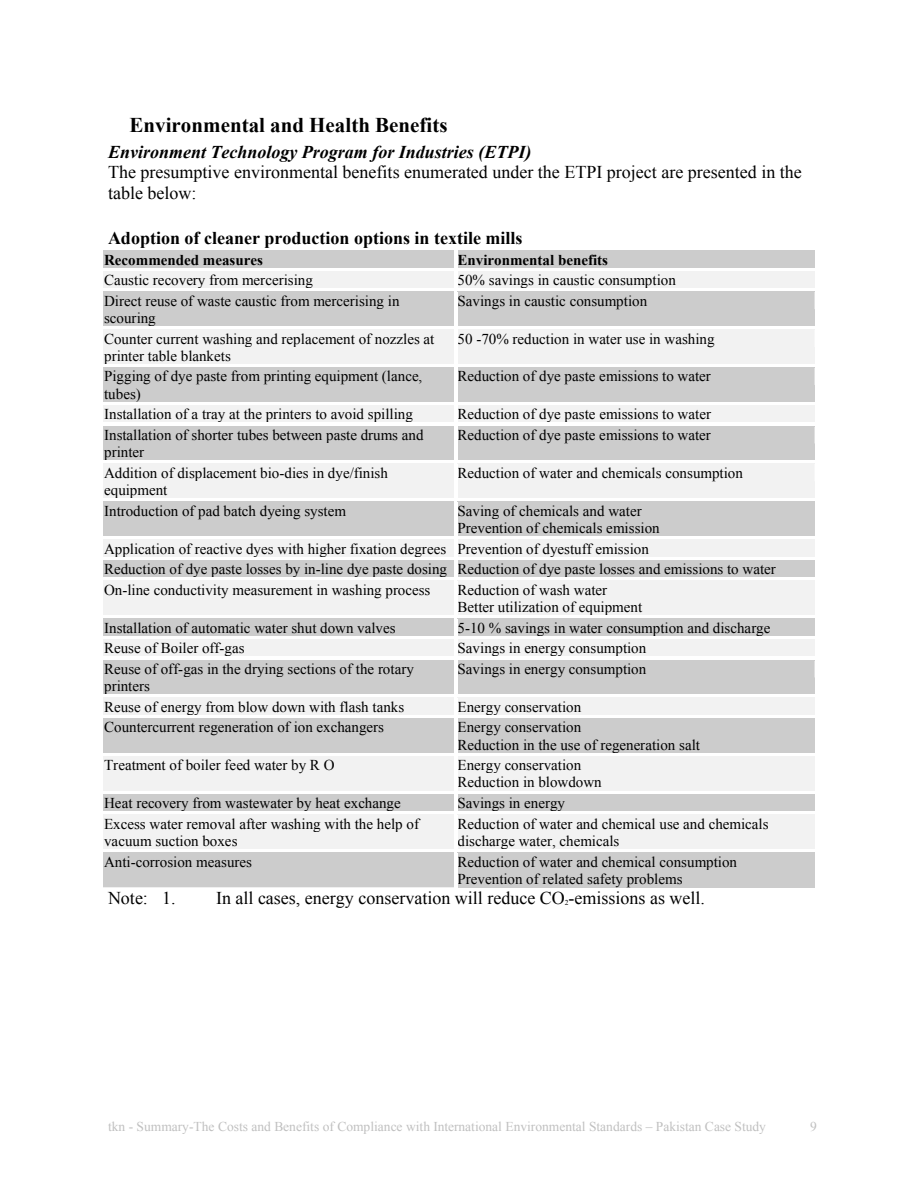
<style>
.page{position:relative;width:918px;height:1188px;background:#fff}
.page>*{position:absolute;margin:0;border:0;box-sizing:border-box;transform-origin:0 0}
.t1{font:700 21px "Times New Roman";color:#000}
.t2{font:18px/20.7px "Times New Roman";color:#000}
.t3{font:700 18px "Times New Roman";color:#000}
.t4{font:italic 700 18px "Times New Roman";color:#000}
.t5{font:15px/17.2px "Times New Roman";color:#000}
.t6{font:700 15px "Times New Roman";color:#000}
.t7{font:13.5px "Times New Roman";color:#c0c0c0}
.t8{font:7.5px "Times New Roman";color:#000}
</style>
<div class="page">
<div style="left:103px;top:251px;width:351px;height:17px;background:#ccc"></div>
<div style="left:458px;top:251px;width:357px;height:17px;background:#ccc"></div>
<div style="left:103px;top:271px;width:351px;height:18px;background:#f2f2f2"></div>
<div style="left:458px;top:271px;width:357px;height:18px;background:#f2f2f2"></div>
<div style="left:103px;top:540px;width:351px;height:17px;background:#f2f2f2"></div>
<div style="left:458px;top:540px;width:357px;height:17px;background:#f2f2f2"></div>
<svg style="left:103px;top:291px;width:712px;height:249px"></svg>
<svg style="left:458px;top:536px;width:357px;height:4px"></svg>
<div style="left:103px;top:560px;width:351px;height:18px;background:#ccc"></div>
<div style="left:458px;top:560px;width:357px;height:18px;background:#ccc"></div>
<hr style="left:814px;top:581px;width:1px;height:35px;background:#f2f2f2">
<div style="left:458px;top:581px;width:356px;height:17px;background:#f2f2f2"></div>
<div style="left:458px;top:598px;width:356px;height:18px;background:#f2f2f2"></div>
<div style="left:103px;top:619px;width:351px;height:17px;background:#ccc"></div>
<div style="left:458px;top:619px;width:357px;height:17px;background:#ccc"></div>
<svg style="left:103px;top:580px;width:355px;height:39px"></svg>
<svg style="left:103px;top:640px;width:1px;height:16px"></svg>
<div style="left:104px;top:640px;width:350px;height:17px;background:#f2f2f2"></div>
<hr style="left:103px;top:639px;width:351px;height:1px;background:#f2f2f2">
<hr style="left:103px;top:660px;width:1px;height:35px;background:#ccc">
<div style="left:104px;top:660px;width:350px;height:17px;background:#ccc"></div>
<div style="left:104px;top:677px;width:350px;height:18px;background:#ccc"></div>
<div style="left:103px;top:698px;width:351px;height:17px;background:#f2f2f2"></div>
<div style="left:458px;top:698px;width:357px;height:17px;background:#f2f2f2"></div>
<svg style="left:457px;top:639px;width:358px;height:59px"></svg>
<hr style="left:458px;top:695px;width:357px;height:3px;background:#fff">
<hr style="left:814px;top:719px;width:1px;height:34px;background:#ccc">
<div style="left:458px;top:719px;width:356px;height:17px;background:#ccc"></div>
<div style="left:458px;top:736px;width:356px;height:17px;background:#ccc"></div>
<svg style="left:458px;top:718px;width:357px;height:1px"></svg>
<hr style="left:814px;top:757px;width:1px;height:34px;background:#f2f2f2">
<div style="left:458px;top:757px;width:356px;height:17px;background:#f2f2f2"></div>
<div style="left:458px;top:774px;width:356px;height:17px;background:#f2f2f2"></div>
<hr style="left:458px;top:756px;width:357px;height:1px;background:#f2f2f2">
<div style="left:103px;top:794px;width:351px;height:18px;background:#ccc"></div>
<div style="left:458px;top:794px;width:357px;height:18px;background:#ccc"></div>
<svg style="left:103px;top:718px;width:351px;height:73px"></svg>
<hr style="left:103px;top:815px;width:1px;height:35px;background:#f2f2f2">
<div style="left:104px;top:815px;width:350px;height:17px;background:#f2f2f2"></div>
<div style="left:104px;top:832px;width:350px;height:18px;background:#f2f2f2"></div>
<hr style="left:814px;top:815px;width:1px;height:35px;background:#f2f2f2">
<div style="left:458px;top:815px;width:356px;height:17px;background:#f2f2f2"></div>
<div style="left:458px;top:832px;width:356px;height:18px;background:#f2f2f2"></div>
<hr style="left:814px;top:853px;width:1px;height:34px;background:#ccc">
<div style="left:458px;top:853px;width:356px;height:17px;background:#ccc"></div>
<div style="left:458px;top:870px;width:356px;height:17px;background:#ccc"></div>
<div style="left:103px;top:852px;width:355px;height:35px;background:#ccc"></div>
<hr style="left:454px;top:853px;width:4px;height:34px;background:#fff">
<h1 class="t1" style="left:130px;top:113px;width:319px">Environmental and Health Benefits</h1>
<p class="t4" style="left:108px;top:142px;width:425px">Environment Technology Program for Industries (ETPI)</p>
<p class="t2" style="left:108px;top:162px;width:695px">The presumptive environmental benefits enumerated under the ETPI project are presented in the table below:</p>
<p class="t3" style="left:108px;top:228px;width:416px">Adoption of cleaner production options in textile mills</p>
<p class="t6" style="left:104px;top:251px;width:160px">Recommended measures</p>
<p class="t6" style="left:458px;top:251px;width:152px">Environmental benefits</p>
<p class="t5" style="left:104px;top:271px;width:210px">Caustic recovery from mercerising</p>
<p class="t5" style="left:458px;top:271px;width:220px">50% savings in caustic consumption</p>
<p class="t5" style="left:104px;top:292px;width:297px">Direct reuse of waste caustic from mercerising in scouring</p>
<p class="t5" style="left:458px;top:292px;width:191px">Savings in caustic consumption</p>
<p class="t5" style="left:104px;top:330px;width:332px">Counter current washing and replacement of nozzles at printer table blankets</p>
<p class="t5" style="left:458px;top:330px;width:259px">50 -70% reduction in water use in washing</p>
<p class="t5" style="left:104px;top:368px;width:320px">Pigging of dye paste from printing equipment (lance, tubes)</p>
<p class="t5" style="left:458px;top:368px;width:255px">Reduction of dye paste emissions to water</p>
<p class="t5" style="left:104px;top:406px;width:310px">Installation of a tray at the printers to avoid spilling</p>
<p class="t5" style="left:458px;top:406px;width:255px">Reduction of dye paste emissions to water</p>
<p class="t5" style="left:104px;top:426px;width:321px">Installation of shorter tubes between paste drums and printer</p>
<p class="t5" style="left:458px;top:426px;width:255px">Reduction of dye paste emissions to water</p>
<p class="t5" style="left:104px;top:464px;width:285px">Addition of displacement bio-dies in dye/finish equipment</p>
<p class="t5" style="left:458px;top:464px;width:287px">Reduction of water and chemicals consumption</p>
<p class="t5" style="left:104px;top:502px;width:244px">Introduction of pad batch dyeing system</p>
<p class="t5" style="left:458px;top:502px;width:204px">Saving of chemicals and water<br>Prevention of chemicals emission</p>
<p class="t5" style="left:104px;top:538px;width:673px;line-height:20.5px">Application of reactive dyes with higher fixation degrees Prevention of dyestuff emission<br>Reduction of dye paste losses by in-line dye paste dosing Reduction of dye paste losses and emissions to water<br>On-line conductivity measurement in washing process</p>
<p class="t5" style="left:458px;top:581px;width:186px">Reduction of wash water<br>Better utilization of equipment</p>
<p class="t5" style="left:104px;top:619px;width:293px">Installation of automatic water shut down valves</p>
<p class="t5" style="left:458px;top:619px;width:314px">5-10 % savings in water consumption and discharge</p>
<p class="t5" style="left:104px;top:640px;width:142px">Reuse of Boiler off-gas</p>
<p class="t5" style="left:458px;top:640px;width:190px">Savings in energy consumption</p>
<p class="t5" style="left:104px;top:660px;width:311px">Reuse of off-gas in the drying sections of the rotary printers</p>
<p class="t5" style="left:458px;top:660px;width:190px">Savings in energy consumption</p>
<p class="t5" style="left:104px;top:698px;width:302px">Reuse of energy from blow down with flash tanks</p>
<p class="t5" style="left:458px;top:698px;width:125px">Energy conservation</p>
<p class="t5" style="left:104px;top:719px;width:281px">Countercurrent regeneration of ion exchangers</p>
<p class="t5" style="left:458px;top:719px;width:244px">Energy conservation<br>Reduction in the use of regeneration salt</p>
<p class="t5" style="left:104px;top:757px;width:232px">Treatment of boiler feed water by R O</p>
<p class="t5" style="left:458px;top:757px;width:146px">Energy conservation<br>Reduction in blowdown</p>
<p class="t5" style="left:104px;top:795px;width:298px">Heat recovery from wastewater by heat exchange</p>
<p class="t5" style="left:458px;top:795px;width:109px">Savings in energy</p>
<p class="t5" style="left:104px;top:815px;width:316px">Excess water removal after washing with the help of vacuum suction boxes</p>
<p class="t5" style="left:458px;top:815px;width:313px">Reduction of water and chemical use and chemicals discharge water, chemicals</p>
<p class="t5" style="left:104px;top:853px;width:149px">Anti-corrosion measures</p>
<p class="t5" style="left:458px;top:853px;width:281px">Reduction of water and chemical consumption<br>Prevention of related safety problems</p>
<p class="t2" style="left:108px;top:887px;width:69px">Note: 1.</p>
<p class="t2" style="left:216px;top:887px;width:491px">In all cases, energy conservation will reduce CO -emissions as well.</p>
<p class="t8" style="left:565px;top:899px;width:5px">2</p>
<p class="t7" style="left:108px;top:1119px;width:660px">tkn - Summary-The Costs and Benefits of Compliance with International Environmental Standards – Pakistan Case Study</p>
<p class="t7" style="left:810px;top:1119px;width:8px">9</p>
</div>
